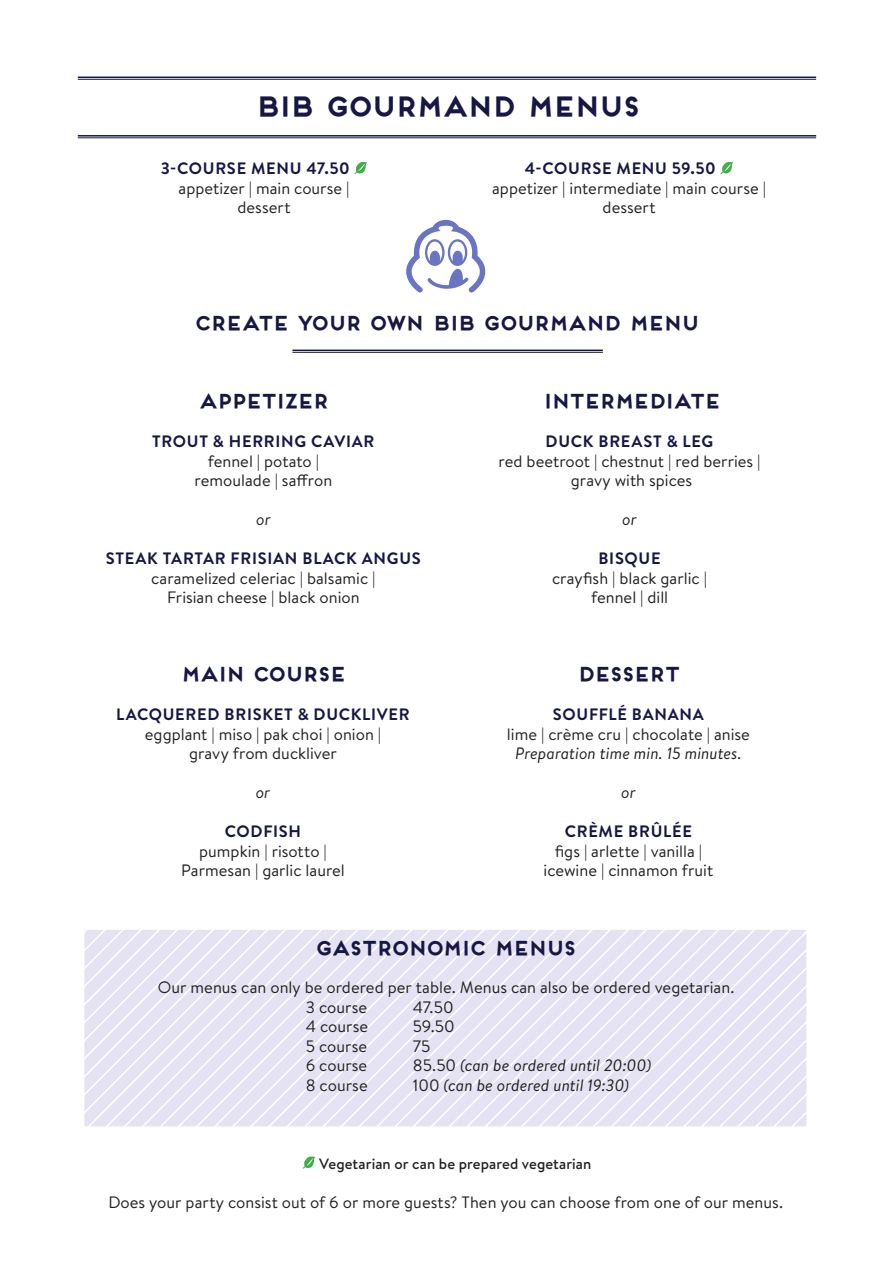
<style>
.page{position:relative;width:893px;height:1263px;background:#fff}
.page>*{position:absolute;margin:0;border:0;box-sizing:border-box;transform-origin:0 0}
.Headline_Alt{font:700 27px "Frontage";letter-spacing:-.175em;color:#171746}
.Headline_Alt_Small{font:700 19.5px "Frontage";letter-spacing:-.17em;color:#171746}
.Leestekst_13pt{font:700 19.5px "Frontage";letter-spacing:-.185em;color:#171746}
.Headline_Alt-2{font:700 19.5px "Frontage";letter-spacing:-.17em;color:#171746}
.Leestekst_13pt-2{font:16.5px "Brandon Text";color:#231f20}
.Product{font:700 16.5px "Brandon Text";letter-spacing:.045em;color:#171746}
.Leestekst_13pt-3{font:italic 16.5px "Brandon Text";color:#231f20}
.Lees_Italic{font:italic 16.5px "Brandon Text";color:#231f20}
.Leestekst_13pt-4{font:500 15px "Brandon Text";letter-spacing:.005em;color:#231f20}
.s1{font-style:normal}
</style>
<div class="page">
<svg style="left:302px;top:1156px;width:14px;height:13px"></svg>
<svg style="left:354px;top:162px;width:13px;height:12px"></svg>
<svg style="left:720px;top:162px;width:13px;height:12px"></svg>
<hr style="left:78px;top:138px;width:738px;height:1px;background:#171746">
<hr style="left:78px;top:135px;width:738px;height:2px;background:#171746">
<hr style="left:78px;top:79px;width:738px;height:1px;background:#171746">
<hr style="left:78px;top:77px;width:738px;height:1px;background:#171746">
<hr style="left:292px;top:352px;width:311px;height:1px;background:#171746">
<hr style="left:292px;top:350px;width:311px;height:1px;background:#171746">
<svg style="left:406px;top:219px;width:80px;height:74px"></svg>
<svg style="left:85px;top:931px;width:720px;height:194px;background:#e7e5f4"></svg>
<div style="left:75px;top:921px;width:740px;height:214px;border:9px solid #fff"></div>
<p class="Headline_Alt" style="left:253px;top:89px;width:389px">BIB GOURMAND MENUS</p>
<p class="Product" style="left:161px;top:157px;width:190px">3-COURSE MENU 47.50</p>
<p class="Leestekst_13pt-2" style="left:179px;top:177px;width:172px">appetizer | main course |</p>
<p class="Leestekst_13pt-2" style="left:237px;top:196px;width:55px">dessert</p>
<p class="Product" style="left:525px;top:157px;width:193px">4-COURSE MENU 59.50</p>
<p class="Leestekst_13pt-2" style="left:492px;top:177px;width:275px">appetizer | intermediate | main course |</p>
<p class="Leestekst_13pt-2" style="left:603px;top:196px;width:55px">dessert</p>
<p class="Headline_Alt_Small" style="left:193px;top:311px;width:508px">CREATE YOUR OWN BIB GOURMAND MENU</p>
<p class="Leestekst_13pt" style="left:197px;top:389px;width:134px">APPETIZER</p>
<p class="Product" style="left:152px;top:430px;width:224px">TROUT &amp; HERRING CAVIAR</p>
<p class="Leestekst_13pt-2" style="left:208px;top:450px;width:113px">fennel | potato |</p>
<p class="Leestekst_13pt-2" style="left:195px;top:469px;width:139px">remoulade | saffron</p>
<p class="Lees_Italic" style="left:256px;top:508px;width:16px">or</p>
<p class="Product" style="left:106px;top:547px;width:316px">STEAK TARTAR FRISIAN BLACK ANGUS</p>
<p class="Leestekst_13pt-2" style="left:151px;top:567px;width:226px">caramelized celeriac | balsamic |</p>
<p class="Leestekst_13pt-2" style="left:167px;top:586px;width:194px">Frisian cheese | black onion</p>
<p class="Headline_Alt_Small" style="left:179px;top:662px;width:169px">MAIN COURSE</p>
<p class="Product" style="left:116px;top:703px;width:295px">LACQUERED BRISKET &amp; DUCKLIVER</p>
<p class="Leestekst_13pt-2" style="left:145px;top:723px;width:238px">eggplant | miso | pak choi | onion |</p>
<p class="Leestekst_13pt-2" style="left:189px;top:742px;width:149px">gravy from duckliver</p>
<p class="Lees_Italic" style="left:256px;top:781px;width:16px">or</p>
<p class="Product" style="left:225px;top:820px;width:78px">CODFISH</p>
<p class="Leestekst_13pt-2" style="left:199px;top:840px;width:129px">pumpkin | risotto |</p>
<p class="Leestekst_13pt-2" style="left:181px;top:859px;width:165px">Parmesan | garlic laurel</p>
<p class="Leestekst_13pt" style="left:541px;top:389px;width:182px">INTERMEDIATE</p>
<p class="Product" style="left:546px;top:430px;width:169px">DUCK BREAST &amp; LEG</p>
<p class="Leestekst_13pt-2" style="left:499px;top:450px;width:263px">red beetroot | chestnut | red berries |</p>
<p class="Leestekst_13pt-2" style="left:571px;top:469px;width:123px">gravy with spices</p>
<p class="Lees_Italic" style="left:622px;top:508px;width:16px">or</p>
<p class="Product" style="left:598px;top:547px;width:64px">BISQUE</p>
<p class="Leestekst_13pt-2" style="left:552px;top:567px;width:156px">crayfish | black garlic |</p>
<p class="Leestekst_13pt-2" style="left:591px;top:586px;width:79px">fennel | dill</p>
<p class="Headline_Alt_Small" style="left:576px;top:662px;width:107px">DESSERT</p>
<p class="Product" style="left:553px;top:703px;width:152px">SOUFFLÉ BANANA</p>
<p class="Leestekst_13pt-2" style="left:507px;top:723px;width:244px">lime | crème cru | chocolate | anise</p>
<p class="Lees_Italic" style="left:515px;top:742px;width:228px">Preparation time min. 15 minutes.</p>
<p class="Lees_Italic" style="left:621px;top:781px;width:16px">or</p>
<p class="Product" style="left:565px;top:820px;width:129px">CRÈME BRÛLÉE</p>
<p class="Leestekst_13pt-2" style="left:555px;top:840px;width:149px">figs | arlette | vanilla |</p>
<p class="Leestekst_13pt-2" style="left:544px;top:859px;width:171px">icewine | cinnamon fruit</p>
<p class="Headline_Alt-2" style="left:314px;top:936px;width:264px">GASTRONOMIC MENUS</p>
<p class="Leestekst_13pt-2" style="left:158px;top:976px;width:578px">Our menus can only be ordered per table. Menus can also be ordered vegetarian.</p>
<p class="Leestekst_13pt-2" style="left:306px;top:996px;width:63px">3 course</p>
<p class="Leestekst_13pt-2" style="left:413px;top:996px;width:42px">47.50</p>
<p class="Leestekst_13pt-2" style="left:306px;top:1015px;width:64px">4 course</p>
<p class="Leestekst_13pt-2" style="left:413px;top:1015px;width:43px">59.50</p>
<p class="Leestekst_13pt-2" style="left:306px;top:1035px;width:63px">5 course</p>
<p class="Leestekst_13pt-2" style="left:413px;top:1035px;width:19px">75</p>
<p class="Leestekst_13pt-2" style="left:306px;top:1054px;width:63px">6 course</p>
<p class="Leestekst_13pt-3" style="left:413px;top:1054px;width:240px"><span class="s1">85.50</span> (can be ordered until 20:00)</p>
<p class="Leestekst_13pt-2" style="left:306px;top:1074px;width:63px">8 course</p>
<p class="Leestekst_13pt-3" style="left:413px;top:1074px;width:218px"><span class="s1">100</span> (can be ordered until 19:30)</p>
<p class="Leestekst_13pt-4" style="left:319px;top:1153px;width:274px">Vegetarian or can be prepared vegetarian</p>
<p class="Leestekst_13pt-2" style="left:108px;top:1191px;width:676px">Does your party consist out of 6 or more guests? Then you can choose from one of our menus.</p>
</div>
